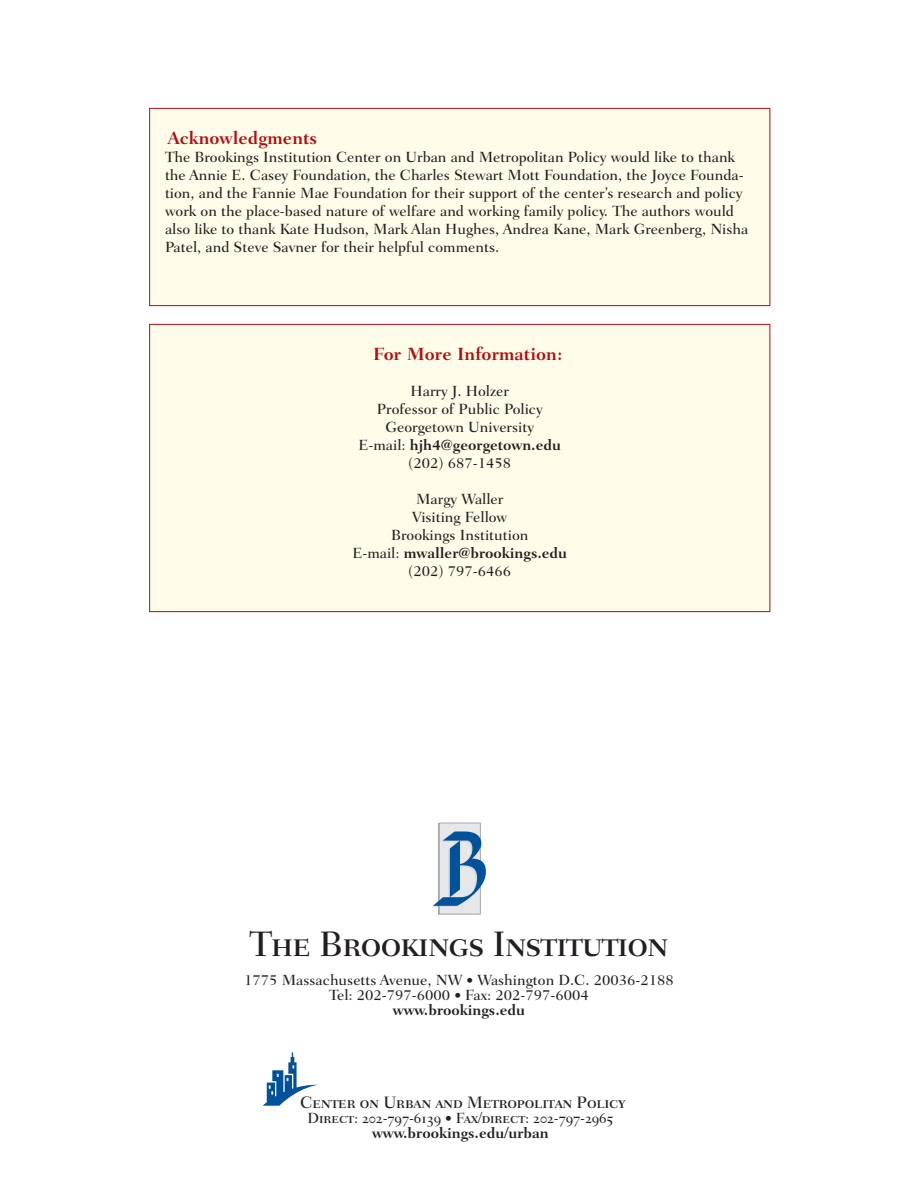
<style>
.page{position:relative;width:918px;height:1188px;background:#fff}
.page>*{position:absolute;margin:0;border:0;box-sizing:border-box;transform-origin:0 0}
.t1{font:36px "Fairfield LH Medium SC";letter-spacing:-.025em;color:#231f1f}
.t2{font:700 18px "Fairfield LH";letter-spacing:.005em;color:#b10d16}
.t3{font:16.8px "Fairfield LH Medium SC";letter-spacing:-.015em;color:#231f1f}
.t4{font:500 15px/18px "Fairfield LH";color:#231f1f;text-align:center}
.t5{font:15px "Fairfield LH Medium SC";letter-spacing:-.01em;color:#231f1f}
.t6{font:700 15px "Fairfield LH";color:#231f1f}
.s1{font-weight:700}
.s2{font-family:"Fairfield LH Medium SC";font-weight:400;font-size:13.5px}
.s3{font-size:13.5px}
</style>
<div class="page">
<div style="left:150px;top:108px;width:620px;height:198px;background:#fffde9"></div>
<div style="left:149px;top:108px;width:621px;height:198px;border:1px solid #b10d16"></div>
<div style="left:150px;top:324px;width:620px;height:288px;background:#fffde9"></div>
<div style="left:149px;top:324px;width:621px;height:288px;border:1px solid #b10d16"></div>
<div style="left:439px;top:823px;width:41px;height:91px;background:#e6e7e8"></div>
<div style="left:439px;top:823px;width:42px;height:91px;border:1px solid #a7a9ac"></div>
<svg style="left:432px;top:832px;width:54px;height:75px"></svg>
<svg style="left:263px;top:1052px;width:55px;height:54px"></svg>
<p class="t2" style="left:168px;top:131px;width:151px">Acknowledgments</p>
<p class="t4" style="left:165px;top:149px;width:585px;text-align:left">The Brookings Institution Center on Urban and Metropolitan Policy would like to thank the Annie E. Casey Foundation, the Charles Stewart Mott Foundation, the Joyce Founda&shy;tion, and the Fannie Mae Foundation for their support of the center’s research and policy work on the place-based nature of welfare and working family policy. The authors would also like to thank Kate Hudson, Mark Alan Hughes, Andrea Kane, Mark Greenberg, Nisha Patel, and Steve Savner for their helpful comments.</p>
<p class="t2" style="left:373px;top:347px;width:191px">For More Information:</p>
<p class="t4" style="left:358px;top:383px;width:204px">Harry J. Holzer<br>Professor of Public Policy<br>Georgetown University<br>E-mail: <span class="s1">hjh4@georgetown.edu </span>(202) 687-1458</p>
<p class="t4" style="left:352px;top:491px;width:216px">Margy Waller<br>Visiting Fellow<br>Brookings Institution<br>E-mail: <span class="s1">mwaller@brookings.edu </span>(202) 797-6466</p>
<h1 class="t1" style="left:249px;top:923px;width:421px">The Brookings Institution</h1>
<p class="t4" style="left:244px;top:973px;width:431px;line-height:15px">1775 Massachusetts Avenue, NW <span class="s2">•</span> Washington D.C. 20036-2188<br>Tel: 202-797-6000 <span class="s2">•</span> Fax: 202-797-6004<br><span class="s1">www.brookings.edu</span></p>
<p class="t3" style="left:300px;top:1092px;width:327px">Center on Urban and Metropolitan Policy</p>
<p class="t5" style="left:308px;top:1109px;width:307px">Direct: 202-797-6139 <span class="s3">•</span> Fax/direct: 202-797-2965</p>
<p class="t6" style="left:372px;top:1127px;width:178px">www.brookings.edu/urban</p>
</div>
